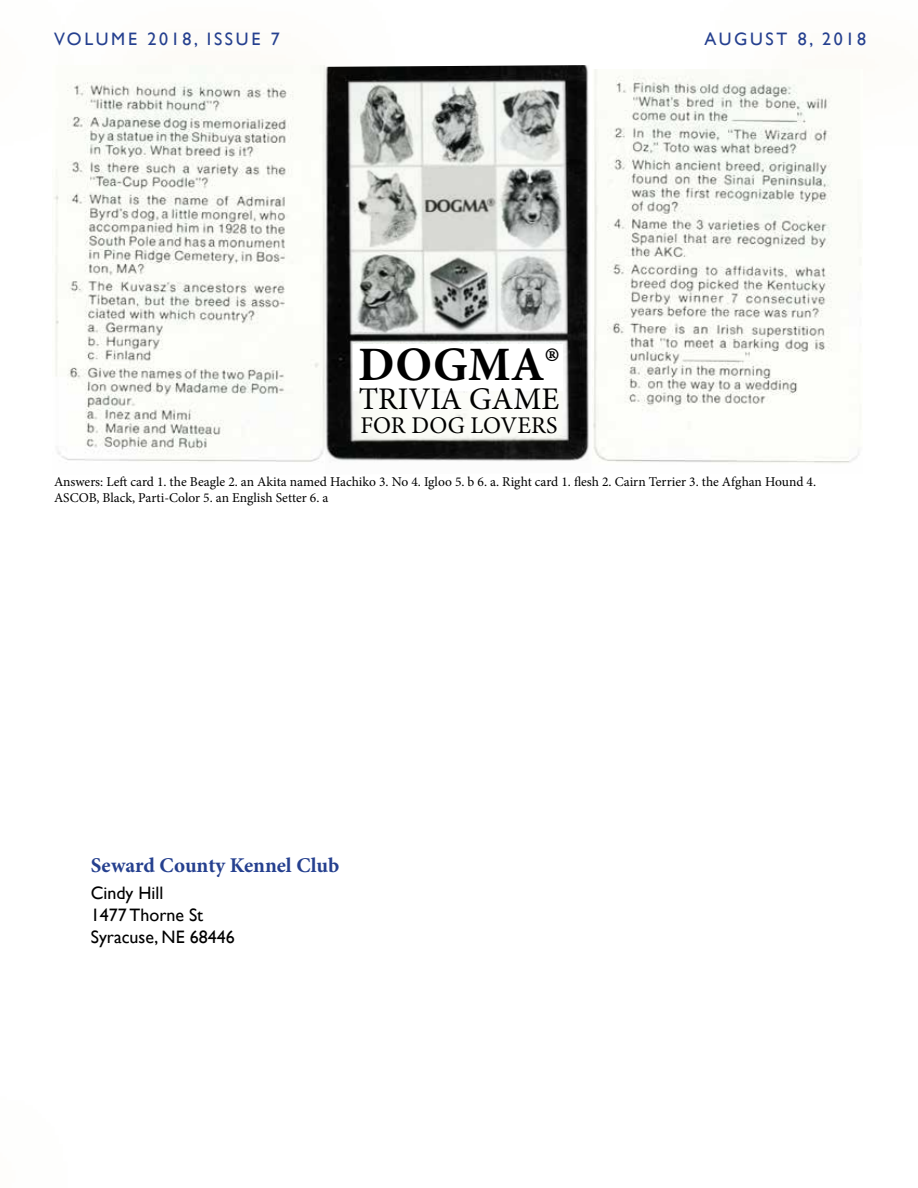
<style>
.page{position:relative;width:918px;height:1188px;background:#fff}
.page>*{position:absolute;margin:0;border:0;box-sizing:border-box;transform-origin:0 0}
.t1{font:700 48px "Minion Pro";letter-spacing:.01em;color:#000}
.t2{font:31.5px "Minion Pro";color:#000}
.t3{font:24px "Minion Pro";color:#000}
.t4{font:700 21px "Minion Pro";letter-spacing:-.005em;color:#25408f}
.t5{font:18px/21.6px "Gill Sans";color:#000}
.t6{font:18px "Gill Sans";letter-spacing:.15em;color:#25408f}
.t7{font:13.5px/16.2px "Minion Pro";color:#000}
</style>
<div class="page">
<img style="left:325px;top:150px;width:264px;height:311px">
<svg style="left:325px;top:65px;width:264px;height:85px"></svg>
<div style="left:353px;top:345px;width:209px;height:46px;background:#fff"></div>
<img style="left:54px;top:65px;width:271px;height:397px">
<img style="left:593px;top:69px;width:268px;height:394px">
<h3 class="t6" style="left:54px;top:28px;width:227px">VOLUME 2018, ISSUE 7</h3>
<h3 class="t6" style="left:704px;top:28px;width:163px">AUGUST 8, 2018</h3>
<h1 class="t1" style="left:358px;top:331px;width:203px">DOGMA®</h1>
<h2 class="t2" style="left:359px;top:378px;width:202px">TRIVIA GAME</h2>
<h3 class="t3" style="left:361px;top:409px;width:198px">FOR DOG LOVERS</h3>
<p class="t7" style="left:54px;top:474px;width:764px">Answers: Left card 1. the Beagle 2. an Akita named Hachiko 3. No 4. Igloo 5. b 6. a. Right card 1. flesh 2. Cairn Terrier 3. the Afghan Hound 4.<br>ASCOB, Black, Parti-Color 5. an English Setter 6. a</p>
<h3 class="t4" style="left:91px;top:851px;width:250px">Seward County Kennel Club</h3>
<h3 class="t5" style="left:91px;top:882px;width:145px">Cindy Hill<br>1477 Thorne St<br>Syracuse, NE 68446</h3>
</div>
